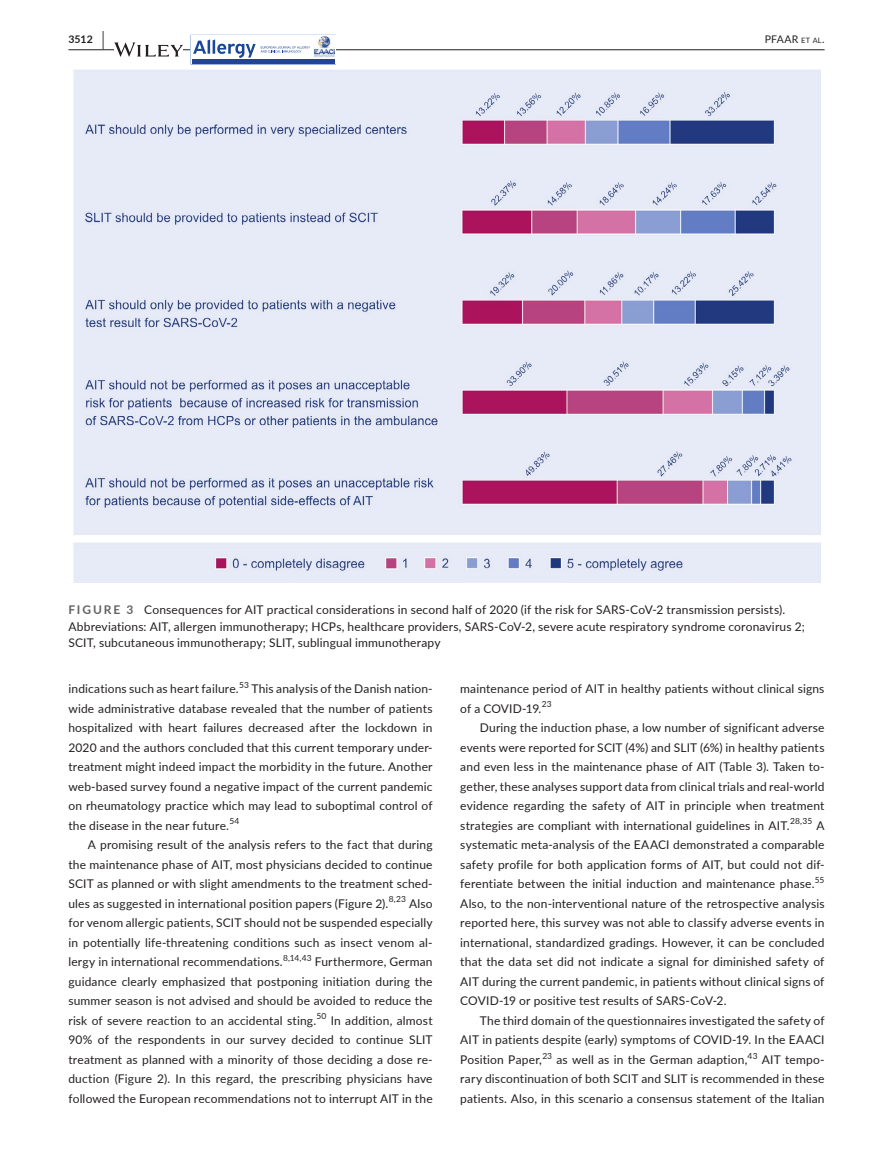
<style>
.page{position:relative;width:893px;height:1174px;background:#fff}
.page>*{position:absolute;margin:0;border:0;box-sizing:border-box;transform-origin:0 0}
.t1{font:12px/19.5px "Lato";letter-spacing:.015em;color:#231f20;text-align:justify}
.t2{font:10.5px "Lato";letter-spacing:.015em;color:#231f20}
.t3{font:700 10.5px "Lato";color:#231f20}
.t4{font:8.4px "Lato";letter-spacing:.01em;color:#231f20}
.s1{font-size:19.5px}
.s2{font-size:7.35px}
.s3{font-weight:700;color:#636366}
</style>
<div class="page">
<hr style="left:68px;top:49px;width:756px;height:1px;background:#231f20">
<svg style="left:114px;top:42px;width:69px;height:15px"></svg>
<svg style="left:191px;top:39px;width:145px;height:26px"></svg>
<div style="left:192px;top:59px;width:142px;height:5px;background:#1b4896"></div>
<img style="left:313px;top:36px;width:22px;height:22px">
<img style="left:73px;top:69px;width:748px;height:513px">
<p class="t3" style="left:68px;top:31px;width:37px">3512 <span class="s1">|</span></p>
<p class="t2" style="left:765px;top:31px;width:61px">PFAAR <span class="s2">et al</span>.</p>
<p class="t1" style="left:68px;top:601px;width:738px;line-height:16.5px;text-align:left"><span class="s3">FIGURE 3</span> Consequences for AIT practical considerations in second half of 2020 (if the risk for SARS-CoV-2 transmission persists).<br>Abbreviations: AIT, allergen immunotherapy; HCPs, healthcare providers, SARS-CoV-2, severe acute respiratory syndrome coronavirus 2;<br>SCIT, subcutaneous immunotherapy; SLIT, sublingual immunotherapy</p>
<p class="t1" style="left:68px;top:678px;width:172px">indications such as heart failure.</p>
<p class="t4" style="left:239px;top:679px;width:11px">53</p>
<p class="t1" style="left:68px;top:678px;width:366px;text-indent:183px">This analysis of the Danish nation&shy;wide administrative database revealed that the number of patients hospitalized with heart failures decreased after the lockdown in 2020 and the authors concluded that this current temporary under&shy;treatment might indeed impact the morbidity in the future. Another web-based survey found a negative impact of the current pandemic on rheumatology practice which may lead to suboptimal control of the disease in the near future.<sup>54</sup></p>
<p class="t1" style="left:68px;top:834px;width:366px;text-indent:20px">A promising result of the analysis refers to the fact that during the maintenance phase of AIT, most physicians decided to continue SCIT as planned or with slight amendments to the treatment sched&shy;ules as suggested in international position papers (Figure 2).</p>
<p class="t4" style="left:389px;top:893px;width:19px">8,23</p>
<p class="t1" style="left:68px;top:893px;width:366px;text-indent:341px">Also for venom allergic patients, SCIT should not be suspended especially in potentially life-threatening conditions such as insect venom al&shy;lergy in international recommendations.</p>
<p class="t4" style="left:283px;top:952px;width:30px">8,14,43</p>
<p class="t1" style="left:68px;top:951px;width:366px;text-indent:246px">Furthermore, German guidance clearly emphasized that postponing initiation during the summer season is not advised and should be avoided to reduce the risk of severe reaction to an accidental sting.<sup>50</sup> In addition, almost 90% of the respondents in our survey decided to continue SLIT treatment as planned with a minority of those deciding a dose re&shy;duction (Figure 2). In this regard, the prescribing physicians have followed the European recommendations not to interrupt AIT in the</p>
<p class="t1" style="left:460px;top:678px;width:366px">maintenance period of AIT in healthy patients without clinical signs of a COVID-19.</p>
<p class="t4" style="left:542px;top:698px;width:11px">23</p>
<p class="t1" style="left:460px;top:717px;width:366px;text-indent:20px">During the induction phase, a low number of significant adverse events were reported for SCIT (4%) and SLIT (6%) in healthy patients and even less in the maintenance phase of AIT (Table 3). Taken to&shy;gether, these analyses support data from clinical trials and real-world evidence regarding the safety of AIT in principle when treatment strategies are compliant with international guidelines in AIT.<sup>28,35</sup> A systematic meta-analysis of the EAACI demonstrated a comparable safety profile for both application forms of AIT, but could not dif&shy;ferentiate between the initial induction and maintenance phase.</p>
<p class="t4" style="left:815px;top:874px;width:11px">55</p>
<p class="t1" style="left:460px;top:893px;width:366px">Also, to the non-interventional nature of the retrospective analysis reported here, this survey was not able to classify adverse events in international, standardized gradings. However, it can be concluded that the data set did not indicate a signal for diminished safety of AIT during the current pandemic, in patients without clinical signs of COVID-19 or positive test results of SARS-CoV-2.</p>
<p class="t1" style="left:460px;top:1010px;width:366px;text-indent:20px">The third domain of the questionnaires investigated the safety of AIT in patients despite (early) symptoms of COVID-19. In the EAACI Position Paper,<sup>23</sup> as well as in the German adaption,<sup>43</sup> AIT tempo&shy;rary discontinuation of both SCIT and SLIT is recommended in these patients. Also, in this scenario a consensus statement of the Italian</p>
</div>
